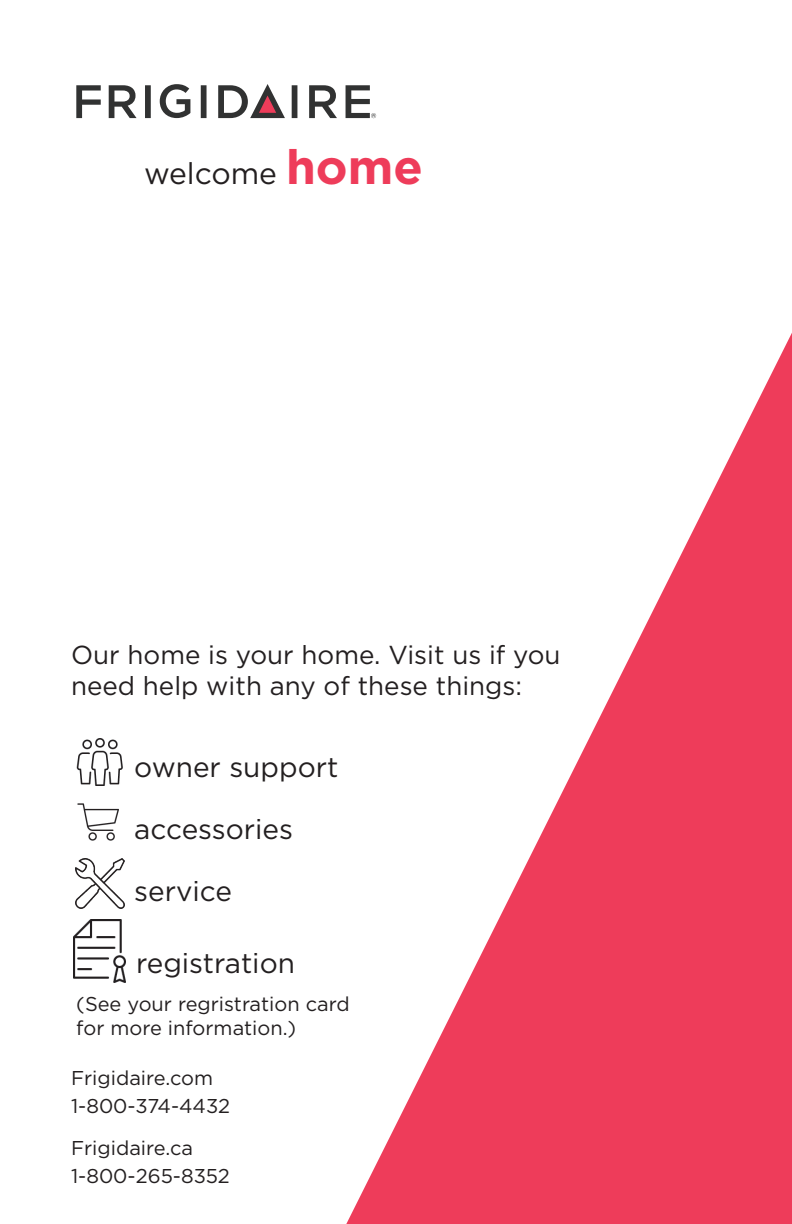
<style>
.page{position:relative;width:792px;height:1224px;background:#fff}
.page>*{position:absolute;margin:0;border:0;box-sizing:border-box;transform-origin:0 0}
.t1{font:30px "Gotham";color:#231f20}
.t2{font:28px "Gotham";color:#231f20}
.t3{font:26px/31.2px "Gotham";color:#231f20}
.t4{font:20px/28px "Gotham";color:#231f20}
.s1{font-weight:700;font-size:48px;color:#ee3c5a}
</style>
<div class="page">
<svg style="left:346px;top:333px;width:446px;height:891px"></svg>
<svg style="left:292px;top:85px;width:5px;height:33px"></svg>
<svg style="left:160px;top:84px;width:30px;height:34px"></svg>
<svg style="left:76px;top:85px;width:25px;height:33px"></svg>
<svg style="left:109px;top:85px;width:28px;height:33px"></svg>
<svg style="left:145px;top:85px;width:6px;height:33px"></svg>
<svg style="left:201px;top:85px;width:6px;height:33px"></svg>
<svg style="left:309px;top:85px;width:28px;height:33px"></svg>
<svg style="left:218px;top:84px;width:67px;height:34px"></svg>
<svg style="left:346px;top:85px;width:30px;height:33px"></svg>
<img style="left:77px;top:803px;width:41px;height:38px">
<img style="left:76px;top:739px;width:47px;height:46px">
<img style="left:75px;top:859px;width:49px;height:49px">
<img style="left:74px;top:920px;width:52px;height:62px">
<h1 class="t1" style="left:144px;top:154px;width:280px">welcome <span class="s1">home</span></h1>
<h3 class="t3" style="left:71px;top:638px;width:491px">Our home is your home. Visit us if you need help with any of these things:</h3>
<h2 class="t2" style="left:134px;top:749px;width:206px">owner support</h2>
<h2 class="t2" style="left:134px;top:811px;width:160px">accessories</h2>
<h2 class="t2" style="left:134px;top:874px;width:99px">service</h2>
<h2 class="t2" style="left:136px;top:946px;width:160px">registration</h2>
<p class="t4" style="left:76px;top:992px;width:275px;line-height:24px">(See your regristration card for more information.)</p>
<p class="t4" style="left:71px;top:1063px;width:161px">Frigidaire.com<br>1-800-374-4432</p>
<p class="t4" style="left:71px;top:1134px;width:160px">Frigidaire.ca<br>1-800-265-8352</p>
</div>
